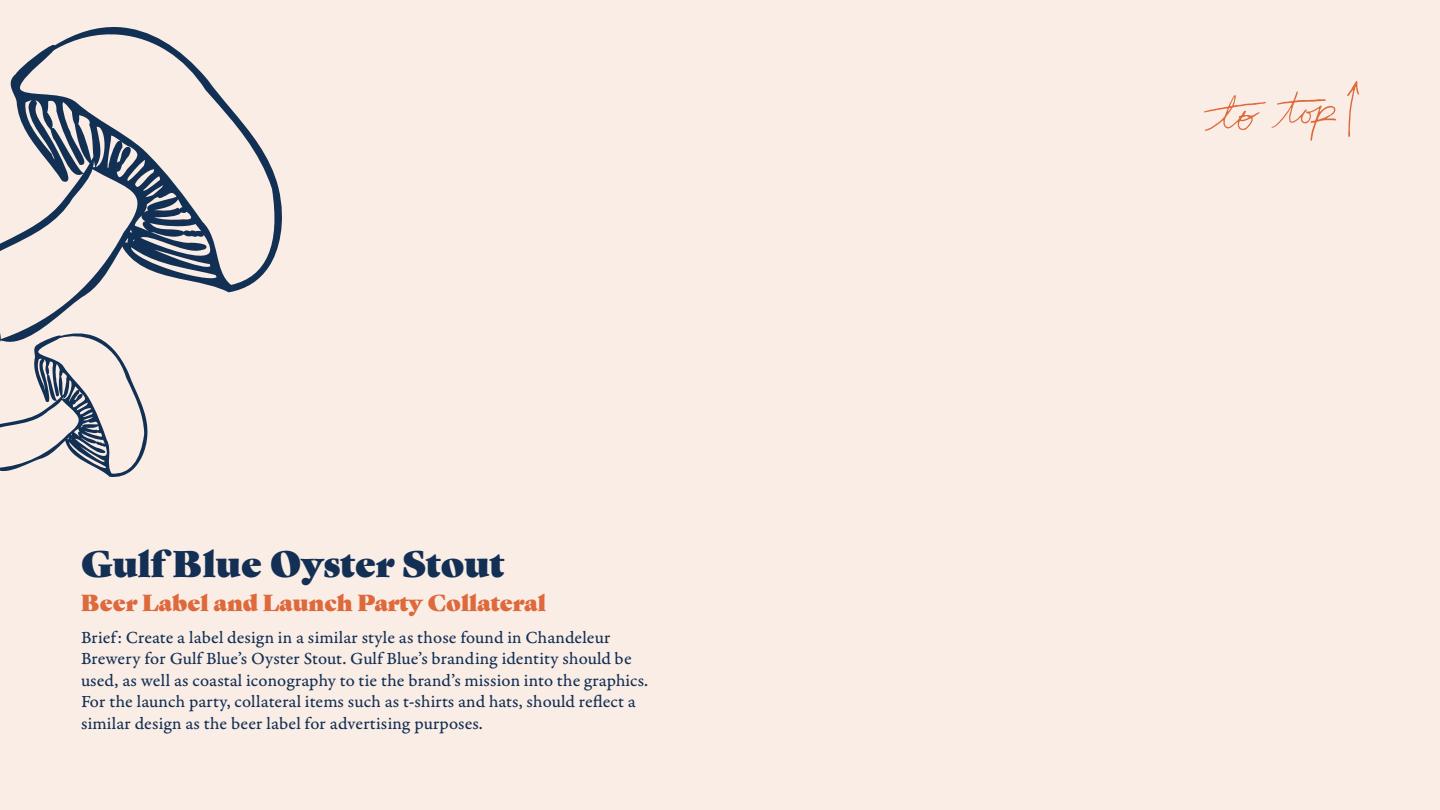
<style>
.page{position:relative;width:1440px;height:810px;background:#faede6}
.page>*{position:absolute;margin:0;border:0;box-sizing:border-box;transform-origin:0 0}
.t1{font:36px "Gastromond";color:#133054}
.t2{font:22.5px "Gastromond";color:#de693b}
.t3{font:18px/21.6px "Garamond Premr Pro Capt";letter-spacing:.005em;color:#133054}
</style>
<div class="page">
<svg style="left:0;top:27px;width:282px;height:306px"></svg>
<svg style="left:0;top:333px;width:148px;height:144px"></svg>
<svg style="left:1204px;top:95px;width:62px;height:36px"></svg>
<svg style="left:1272px;top:91px;width:65px;height:50px"></svg>
<svg style="left:1347px;top:81px;width:12px;height:56px"></svg>
<h1 class="t1" style="left:81px;top:536px;width:425px">Gulf Blue Oyster Stout</h1>
<p class="t2" style="left:81px;top:585px;width:467px">Beer Label and Launch Party Collateral</p>
<p class="t3" style="left:81px;top:627px;width:569px">Brief: Create a label design in a similar style as those found in Chandeleur Brewery for Gulf Blue’s Oyster Stout. Gulf Blue’s branding identity should be used, as well as coastal iconography to tie the brand’s mission into the graphics.<br>For the launch party, collateral items such as t-shirts and hats, should reflect a similar design as the beer label for advertising purposes.</p>
</div>
